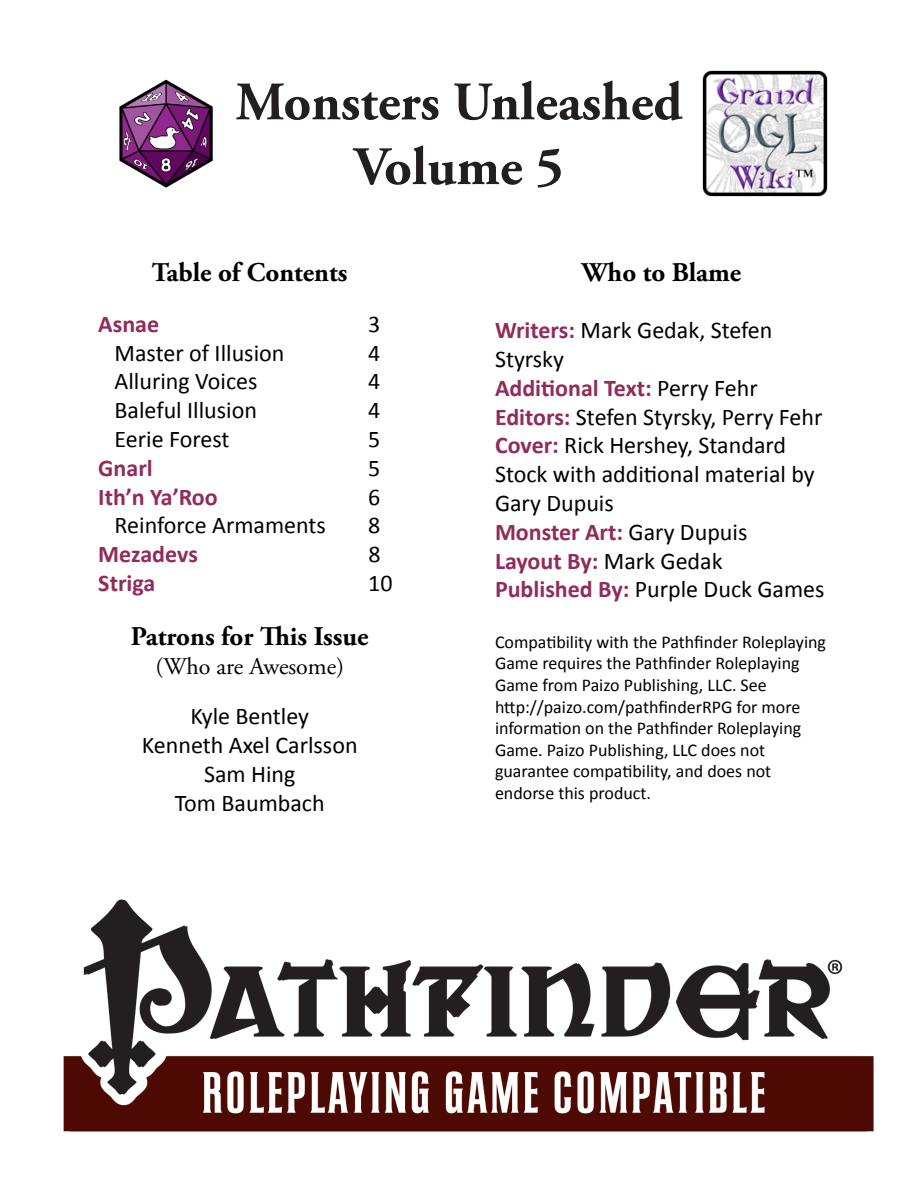
<style>
.page{position:relative;width:918px;height:1188px;background:#fff}
.page>*{position:absolute;margin:0;border:0;box-sizing:border-box;transform-origin:0 0}
.t1{font:700 54px "Adobe Garamond Pro";color:#231f20}
.t2{font:700 27px "Adobe Garamond Pro";color:#000}
.t3{font:24px/28.8px "Calibri";color:#000}
.t4{font:700 24px "Calibri";color:#922b5a}
.t5{font:24px "Adobe Garamond Pro";color:#000}
.t6{font:18px/21.6px "Calibri";color:#000}
.s1{font-weight:700;color:#922b5a}
.s2{font-weight:400;color:#000}
</style>
<div class="page">
<img style="left:702px;top:70px;width:126px;height:126px">
<img style="left:119px;top:79px;width:94px;height:109px">
<img style="left:64px;top:899px;width:810px;height:233px">
<p class="t1" style="left:236px;top:71px;width:448px">Monsters Unleashed</p>
<p class="t1" style="left:354px;top:136px;width:211px">Volume 5</p>
<p class="t2" style="left:152px;top:257px;width:197px">Table of Contents</p>
<p class="t4" style="left:98px;top:309px;width:62px">Asnae</p>
<p class="t3" style="left:368px;top:310px;width:14px">3</p>
<p class="t3" style="left:115px;top:338px;width:171px">Master of Illusion</p>
<p class="t3" style="left:368px;top:338px;width:14px">4</p>
<p class="t3" style="left:115px;top:367px;width:144px">Alluring Voices</p>
<p class="t3" style="left:368px;top:367px;width:14px">4</p>
<p class="t3" style="left:115px;top:396px;width:144px">Baleful Illusion</p>
<p class="t3" style="left:368px;top:396px;width:14px">4</p>
<p class="t3" style="left:115px;top:425px;width:116px">Eerie Forest</p>
<p class="t3" style="left:368px;top:425px;width:14px">5</p>
<p class="t4" style="left:98px;top:453px;width:56px">Gnarl</p>
<p class="t3" style="left:368px;top:454px;width:14px">5</p>
<p class="t4" style="left:98px;top:481px;width:121px">Ith’n Ya’Roo</p>
<p class="t3" style="left:368px;top:482px;width:14px">6</p>
<p class="t3" style="left:115px;top:511px;width:213px">Reinforce Armaments</p>
<p class="t3" style="left:368px;top:511px;width:14px">8</p>
<p class="t4" style="left:98px;top:539px;width:101px">Mezadevs</p>
<p class="t3" style="left:368px;top:540px;width:14px">8</p>
<p class="t4" style="left:98px;top:568px;width:58px">Striga</p>
<p class="t3" style="left:368px;top:569px;width:26px">10</p>
<p class="t2" style="left:131px;top:621px;width:239px">Patrons for This Issue</p>
<p class="t5" style="left:155px;top:652px;width:190px">(Who are Awesome)</p>
<p class="t3" style="left:190px;top:702px;width:120px">Kyle Bentley</p>
<p class="t3" style="left:142px;top:731px;width:217px">Kenneth Axel Carlsson</p>
<p class="t3" style="left:204px;top:760px;width:93px">Sam Hing</p>
<p class="t3" style="left:175px;top:788px;width:151px">Tom Baumbach</p>
<p class="t2" style="left:582px;top:256px;width:161px">Who to Blame</p>
<p class="t3" style="left:495px;top:316px;width:279px"><span class="s1">Writers:</span> Mark Gedak, Stefen<br>Styrsky</p>
<p class="t4" style="left:495px;top:372px;width:264px">Additional Text: <span class="s2">Perry Fehr</span></p>
<p class="t3" style="left:495px;top:402px;width:329px"><span class="s1">Editors:</span> Stefen Styrsky, Perry Fehr</p>
<p class="t3" style="left:495px;top:431px;width:321px"><span class="s1">Cover:</span> Rick Hershey, Standard<br>Stock with additional material by<br>Gary Dupuis</p>
<p class="t4" style="left:495px;top:516px;width:254px">Monster Art: <span class="s2">Gary Dupuis</span></p>
<p class="t4" style="left:495px;top:545px;width:229px">Layout By: <span class="s2">Mark Gedak</span></p>
<p class="t3" style="left:495px;top:575px;width:331px"><span class="s1">Published By:</span> Purple Duck Games</p>
<p class="t6" style="left:495px;top:631px;width:333px">Compatibility with the Pathfinder Roleplaying Game requires the Pathfinder Roleplaying Game from Paizo Publishing, LLC. See http://paizo.com/pathfinderRPG for more information on the Pathfinder Roleplaying Game. Paizo Publishing, LLC does not guarantee compatibility, and does not endorse this product.</p>
</div>
